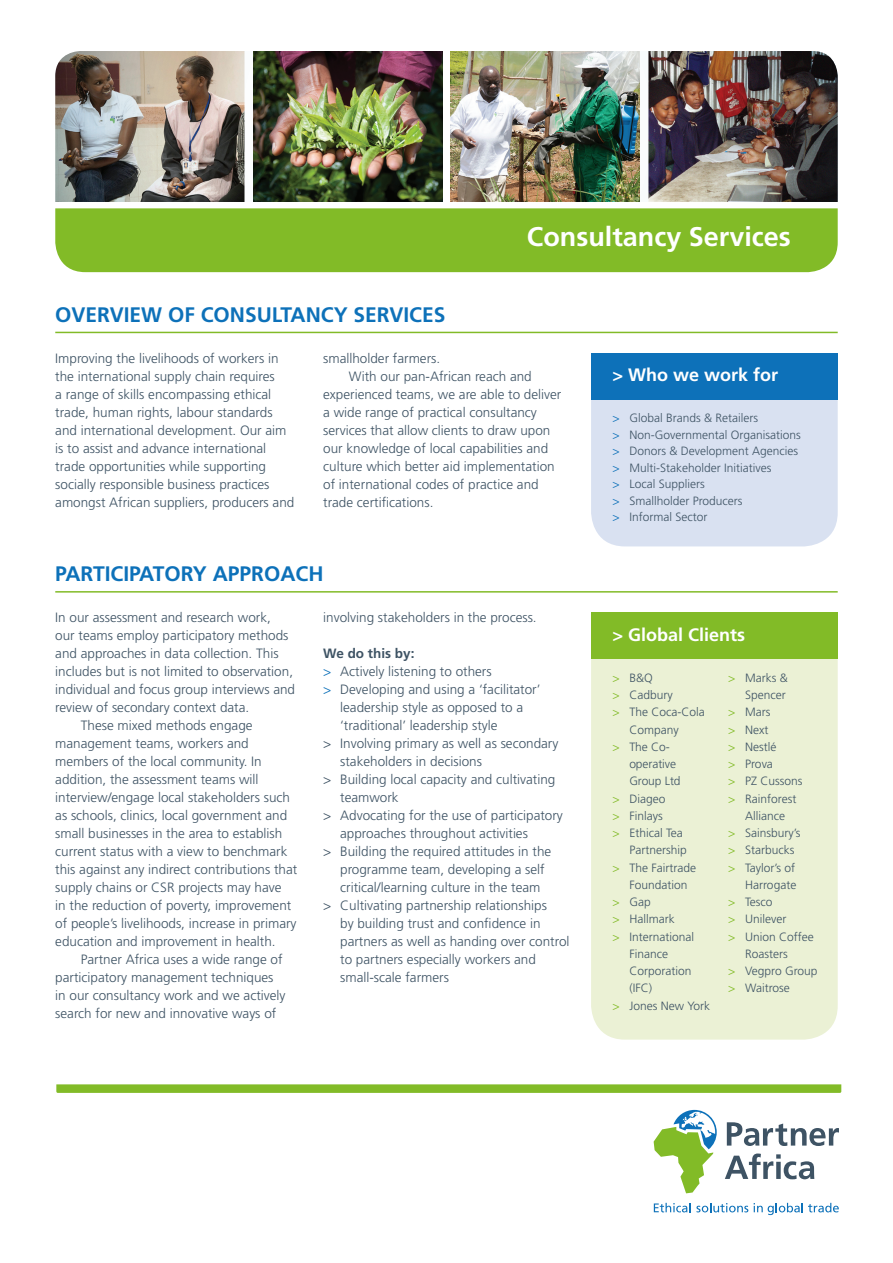
<style>
.page{position:relative;width:893px;height:1263px;background:#fff}
.page>*{position:absolute;margin:0;border:0;box-sizing:border-box;transform-origin:0 0}
.t1{font:700 27px "Frutiger";color:#fff}
.t2{font:700 21px "Frutiger";color:#0d71b9}
.t3{font:700 18px "Frutiger";color:#fff}
.t4{font:300 13.5px/18px "Frutiger";color:#3e5364}
.t5{font:700 13.5px "Frutiger";color:#3e5364}
.t6{font:300 12px/16.5px "Frutiger";color:#3e5364}
.s1{color:#0d71b9}
.s2{color:#82bb27}
</style>
<div class="page">
<svg style="left:727px;top:1122px;width:112px;height:24px"></svg>
<svg style="left:725px;top:1153px;width:89px;height:26px"></svg>
<svg style="left:654px;top:1203px;width:94px;height:9px"></svg>
<svg style="left:754px;top:1203px;width:85px;height:12px"></svg>
<svg style="left:654px;top:1110px;width:63px;height:83px"></svg>
<svg style="left:56px;top:1084px;width:785px;height:9px;background:#88be32"></svg>
<div style="left:55px;top:208px;width:783px;height:64px;background:#82bb27"></div>
<hr style="left:55px;top:332px;width:783px;height:1px;background:#82bb27">
<hr style="left:55px;top:591px;width:783px;height:2px;background:#82bb27">
<img style="left:55px;top:51px;width:783px;height:151px">
<div style="left:591px;top:368px;width:247px;height:178px;background:#d9e1f1;border-radius:34px"></div>
<div style="left:591px;top:353px;width:247px;height:47px;background:#0d71b9"></div>
<div style="left:591px;top:627px;width:247px;height:413px;background:#ebf1d5;border-radius:34px"></div>
<div style="left:591px;top:612px;width:247px;height:47px;background:#82bb27"></div>
<h2 class="t2" style="left:55px;top:302px;width:392px">OVERVIEW OF CONSULTANCY SERVICES</h2>
<h1 class="t1" style="left:527px;top:220px;width:266px">Consultancy Services</h1>
<p class="t4" style="left:55px;top:350px;width:241px">Improving the livelihoods of workers in the international supply chain requires<br>a range of skills encompassing ethical trade, human rights, labour standards and international development. Our aim is to assist and advance international trade opportunities while supporting socially responsible business practices amongst African suppliers, producers and</p>
<p class="t4" style="left:323px;top:350px;width:118px">smallholder farmers.</p>
<p class="t4" style="left:349px;top:368px;width:185px">With our pan-African reach and</p>
<p class="t4" style="left:323px;top:386px;width:240px">experienced teams, we are able to deliver</p>
<p class="t4" style="left:323px;top:404px;width:215px">a wide range of practical consultancy</p>
<p class="t4" style="left:323px;top:422px;width:229px">services that allow clients to draw upon</p>
<p class="t4" style="left:323px;top:440px;width:227px">our knowledge of local capabilities and</p>
<p class="t4" style="left:323px;top:458px;width:233px">culture which better aid implementation</p>
<p class="t4" style="left:323px;top:476px;width:217px">of international codes of practice and</p>
<p class="t4" style="left:323px;top:494px;width:112px">trade certifications.</p>
<h2 class="t2" style="left:55px;top:562px;width:270px">PARTICIPATORY APPROACH</h2>
<p class="t4" style="left:55px;top:609px;width:217px">In our assessment and research work,</p>
<p class="t4" style="left:55px;top:627px;width:235px">our teams employ participatory methods</p>
<p class="t4" style="left:55px;top:645px;width:225px">and approaches in data collection. This</p>
<p class="t4" style="left:55px;top:663px;width:239px">includes but is not limited to observation,</p>
<p class="t4" style="left:55px;top:681px;width:241px">individual and focus group interviews and</p>
<p class="t4" style="left:55px;top:699px;width:196px">review of secondary context data.</p>
<p class="t4" style="left:81px;top:717px;width:173px">These mixed methods engage</p>
<p class="t4" style="left:55px;top:735px;width:195px">management teams, workers and</p>
<p class="t4" style="left:55px;top:753px;width:208px">members of the local community. In</p>
<p class="t4" style="left:55px;top:771px;width:205px">addition, the assessment teams will</p>
<p class="t4" style="left:55px;top:789px;width:236px">interview/engage local stakeholders such</p>
<p class="t4" style="left:55px;top:807px;width:234px">as schools, clinics, local government and</p>
<p class="t4" style="left:55px;top:825px;width:229px">small businesses in the area to establish</p>
<p class="t4" style="left:55px;top:843px;width:234px">current status with a view to benchmark</p>
<p class="t4" style="left:55px;top:861px;width:244px">this against any indirect contributions that</p>
<p class="t4" style="left:55px;top:879px;width:228px">supply chains or CSR projects may have</p>
<p class="t4" style="left:55px;top:897px;width:238px">in the reduction of poverty, improvement</p>
<p class="t4" style="left:55px;top:915px;width:243px">of people’s livelihoods, increase in primary</p>
<p class="t4" style="left:55px;top:933px;width:222px">education and improvement in health.</p>
<p class="t4" style="left:81px;top:951px;width:203px">Partner Africa uses a wide range of</p>
<p class="t4" style="left:55px;top:969px;width:220px">participatory management techniques</p>
<p class="t4" style="left:55px;top:987px;width:232px">in our consultancy work and we actively</p>
<p class="t4" style="left:55px;top:1005px;width:223px">search for new and innovative ways of</p>
<p class="t4" style="left:323px;top:609px;width:215px">involving stakeholders in the process.</p>
<p class="t5" style="left:323px;top:645px;width:93px">We do this by:</p>
<p class="t4" style="left:323px;top:663px;width:170px"><span class="s1">&gt;</span> Actively listening to others</p>
<p class="t4" style="left:323px;top:681px;width:219px"><span class="s1">&gt;</span> Developing and using a ‘facilitator’</p>
<p class="t4" style="left:340px;top:699px;width:185px">leadership style as opposed to a</p>
<p class="t4" style="left:340px;top:717px;width:159px">‘traditional’ leadership style</p>
<p class="t4" style="left:323px;top:735px;width:237px">&gt; Involving primary as well as secondary</p>
<p class="t4" style="left:340px;top:753px;width:143px">stakeholders in decisions</p>
<p class="t4" style="left:323px;top:771px;width:234px">&gt; Building local capacity and cultivating</p>
<p class="t4" style="left:340px;top:789px;width:60px">teamwork</p>
<p class="t4" style="left:323px;top:807px;width:241px">&gt; Advocating for the use of participatory</p>
<p class="t4" style="left:340px;top:825px;width:189px">approaches throughout activities</p>
<p class="t4" style="left:323px;top:843px;width:230px">&gt; Building the required attitudes in the</p>
<p class="t4" style="left:340px;top:861px;width:206px">programme team, developing a self</p>
<p class="t4" style="left:340px;top:879px;width:202px">critical/learning culture in the team</p>
<p class="t4" style="left:323px;top:897px;width:225px">&gt; Cultivating partnership relationships</p>
<p class="t4" style="left:340px;top:915px;width:202px">by building trust and confidence in</p>
<p class="t4" style="left:340px;top:933px;width:231px">partners as well as handing over control</p>
<p class="t4" style="left:340px;top:951px;width:197px">to partners especially workers and</p>
<p class="t4" style="left:340px;top:969px;width:110px">small-scale farmers</p>
<h3 class="t3" style="left:612px;top:364px;width:167px">&gt; Who we work for</h3>
<p class="t6" style="left:612px;top:410px;width:190px"><span class="s1">&gt;</span> Global Brands &amp; Retailers<br><span class="s1">&gt;</span> Non-Governmental Organisations <span class="s1">&gt;</span> Donors &amp; Development Agencies <span class="s1">&gt;</span> Multi-Stakeholder Initiatives<br><span class="s1">&gt;</span> Local Suppliers<br><span class="s1">&gt;</span> Smallholder Producers<br><span class="s1">&gt;</span> Informal Sector</p>
<h3 class="t3" style="left:612px;top:624px;width:134px">&gt; Global Clients</h3>
<p class="t6" style="left:612px;top:670px;width:42px"><span class="s2">&gt;</span> B&amp;Q</p>
<p class="t6" style="left:612px;top:687px;width:62px"><span class="s2">&gt;</span> Cadbury</p>
<p class="t6" style="left:612px;top:704px;width:94px"><span class="s2">&gt;</span> The Coca-Cola</p>
<p class="t6" style="left:629px;top:721px;width:51px">Company</p>
<p class="t6" style="left:612px;top:739px;width:59px"><span class="s2">&gt;</span> The Co-</p>
<p class="t6" style="left:629px;top:756px;width:48px">operative</p>
<p class="t6" style="left:629px;top:773px;width:53px">Group Ltd</p>
<p class="t6" style="left:612px;top:790px;width:55px"><span class="s2">&gt;</span> Diageo</p>
<p class="t6" style="left:612px;top:808px;width:52px"><span class="s2">&gt;</span> Finlays</p>
<p class="t6" style="left:612px;top:825px;width:72px"><span class="s2">&gt;</span> Ethical Tea</p>
<p class="t6" style="left:629px;top:842px;width:59px">Partnership</p>
<p class="t6" style="left:612px;top:859px;width:85px"><span class="s2">&gt;</span> The Fairtrade</p>
<p class="t6" style="left:629px;top:877px;width:60px">Foundation</p>
<p class="t6" style="left:612px;top:894px;width:40px"><span class="s2">&gt;</span> Gap</p>
<p class="t6" style="left:612px;top:911px;width:64px"><span class="s2">&gt;</span> Hallmark</p>
<p class="t6" style="left:612px;top:928px;width:83px"><span class="s2">&gt;</span> International</p>
<p class="t6" style="left:629px;top:946px;width:40px">Finance</p>
<p class="t6" style="left:629px;top:963px;width:64px">Corporation</p>
<p class="t6" style="left:629px;top:980px;width:24px">(IFC)</p>
<p class="t6" style="left:612px;top:997px;width:99px"><span class="s2">&gt;</span> Jones New York</p>
<p class="t6" style="left:728px;top:670px;width:61px"><span class="s2">&gt;</span> Marks &amp;</p>
<p class="t6" style="left:745px;top:687px;width:42px">Spencer</p>
<p class="t6" style="left:728px;top:704px;width:44px"><span class="s2">&gt;</span> Mars</p>
<p class="t6" style="left:728px;top:721px;width:42px"><span class="s2">&gt;</span> Next</p>
<p class="t6" style="left:728px;top:739px;width:50px"><span class="s2">&gt;</span> Nestlé</p>
<p class="t6" style="left:728px;top:756px;width:46px"><span class="s2">&gt;</span> Prova</p>
<p class="t6" style="left:728px;top:773px;width:76px"><span class="s2">&gt;</span> PZ Cussons</p>
<p class="t6" style="left:728px;top:790px;width:70px"><span class="s2">&gt;</span> Rainforest</p>
<p class="t6" style="left:745px;top:808px;width:41px">Alliance</p>
<p class="t6" style="left:728px;top:825px;width:74px"><span class="s2">&gt;</span> Sainsbury’s</p>
<p class="t6" style="left:728px;top:842px;width:68px"><span class="s2">&gt;</span> Starbucks</p>
<p class="t6" style="left:728px;top:859px;width:69px"><span class="s2">&gt;</span> Taylor’s of</p>
<p class="t6" style="left:745px;top:876px;width:53px">Harrogate</p>
<p class="t6" style="left:728px;top:894px;width:46px"><span class="s2">&gt;</span> Tesco</p>
<p class="t6" style="left:728px;top:911px;width:60px"><span class="s2">&gt;</span> Unilever</p>
<p class="t6" style="left:728px;top:928px;width:87px"><span class="s2">&gt;</span> Union Coffee</p>
<p class="t6" style="left:745px;top:945px;width:44px">Roasters</p>
<p class="t6" style="left:728px;top:963px;width:91px"><span class="s2">&gt;</span> Vegpro Group</p>
<p class="t6" style="left:728px;top:980px;width:63px"><span class="s2">&gt;</span> Waitrose</p>
</div>
